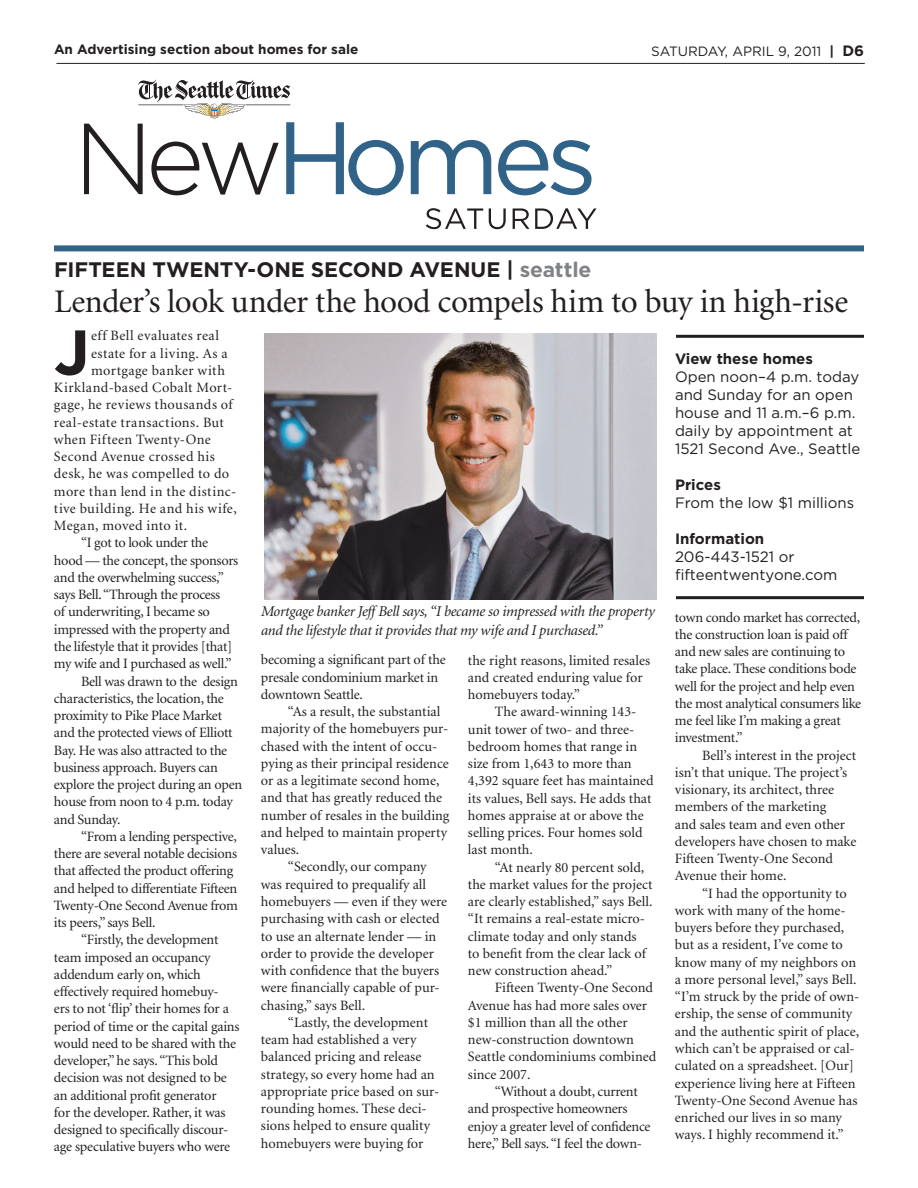
<style>
.page{position:relative;width:918px;height:1188px;background:#fff}
.page>*{position:absolute;margin:0;border:0;box-sizing:border-box;transform-origin:0 0}
.t1{font:700 63.6px "Gotham";color:#231f20}
.t2{font:33px "Minion";letter-spacing:-.015em;color:#231f20}
.t3{font:700 21px "Gotham";color:#231f20}
.t4{font:15px/18px "Gotham";color:#231f20}
.t5{font:italic 15px/19.5px "Minion";letter-spacing:-.02em;color:#231f20}
.t6{font:700 15px "Gotham";color:#231f20}
.t7{font:14.25px/17.2px "Minion";letter-spacing:-.005em;color:#231f20}
.t8{font:14.25px "Minion";letter-spacing:-.025em;color:#231f20}
.t9{font:14.25px "Minion";letter-spacing:.03em;color:#231f20}
.t10{font:14.25px "Minion";letter-spacing:.035em;color:#231f20}
.t11{font:14.25px "Minion";letter-spacing:.04em;color:#231f20}
.t12{font:14.25px "Minion";letter-spacing:.02em;color:#231f20}
.t13{font:700 13.5px "Gotham";color:#231f20}
.t14{font:13.5px "Gotham";color:#231f20}
.s1{font-weight:700}
.s2{font-weight:700;font-size:15px}
.s3{color:#808285}
</style>
<div class="page">
<hr style="left:56px;top:63px;width:809px;height:1px;background:#231f20">
<div style="left:54px;top:245px;width:810px;height:6px;background:#316287"></div>
<svg style="left:426px;top:208px;width:171px;height:21px"></svg>
<svg style="left:84px;top:80px;width:508px;height:115px"></svg>
<img style="left:264px;top:334px;width:393px;height:265px">
<hr style="left:676px;top:596px;width:188px;height:3px;background:#231f20">
<hr style="left:676px;top:335px;width:188px;height:3px;background:#231f20">
<p class="t13" style="left:54px;top:41px;width:306px">An Advertising section about homes for sale</p>
<p class="t14" style="left:651px;top:43px;width:214px">SATURDAY, April 9, 2011 <span class="s1">|</span> <span class="s2">D6</span></p>
<h3 class="t3" style="left:54px;top:257px;width:539px">fifteen twenty-one second avenue | <span class="s3">seattle</span></h3>
<h2 class="t2" style="left:54px;top:285px;width:796px">Lender’s look under the hood compels him to buy in high-rise</h2>
<p class="t6" style="left:675px;top:350px;width:139px">View these homes</p>
<p class="t4" style="left:675px;top:367px;width:187px">Open noon–4 p.m. today and Sunday for an open house and 11 a.m.–6 p.m. daily by appointment at<br>1521 Second Ave., Seattle</p>
<p class="t6" style="left:675px;top:476px;width:47px">Prices</p>
<p class="t4" style="left:675px;top:493px;width:181px">From the low $1 millions</p>
<p class="t6" style="left:675px;top:530px;width:91px">I nformation</p>
<p class="t4" style="left:675px;top:547px;width:164px">206-443-1521 or fifteentwentyone.com</p>
<h1 class="t1" style="left:54px;top:316px;width:37px">J</h1>
<p class="t10" style="left:91px;top:329px;width:130px">eff Bell evaluates real</p>
<p class="t9" style="left:91px;top:346px;width:138px">estate for a living. As a</p>
<p class="t9" style="left:91px;top:363px;width:135px">mortgage banker with</p>
<p class="t9" style="left:54px;top:381px;width:180px">Kirkland-based Cobalt Mort-</p>
<p class="t10" style="left:54px;top:398px;width:180px">gage, he reviews thousands of</p>
<p class="t10" style="left:54px;top:415px;width:172px">real-estate transactions. But</p>
<p class="t9" style="left:54px;top:432px;width:158px">when Fifteen Twenty-One</p>
<p class="t9" style="left:54px;top:450px;width:162px">Second Avenue crossed his</p>
<p class="t9" style="left:54px;top:467px;width:177px">desk, he was compelled to do</p>
<p class="t9" style="left:54px;top:484px;width:184px">more than lend in the distinc-</p>
<p class="t11" style="left:54px;top:501px;width:184px">tive building. He and his wife,</p>
<p class="t12" style="left:54px;top:519px;width:135px">Megan, moved into it.</p>
<p class="t8" style="left:81px;top:536px;width:129px">“I got to look under the</p>
<p class="t8" style="left:54px;top:553px;width:186px">hood — the concept, the sponsors</p>
<p class="t8" style="left:54px;top:570px;width:171px">and the overwhelming success,”</p>
<p class="t8" style="left:54px;top:588px;width:168px">says Bell. “Through the process</p>
<p class="t8" style="left:54px;top:605px;width:157px">of underwriting, I became so</p>
<p class="t8" style="left:54px;top:622px;width:177px">impressed with the property and</p>
<p class="t8" style="left:54px;top:639px;width:180px">the lifestyle that it provides [that]</p>
<p class="t8" style="left:54px;top:657px;width:179px">my wife and I purchased as well.”</p>
<p class="t7" style="left:81px;top:673px;width:159px">Bell was drawn to the design</p>
<p class="t7" style="left:54px;top:690px;width:171px">characteristics, the location, the</p>
<p class="t7" style="left:54px;top:707px;width:170px">proximity to Pike Place Market</p>
<p class="t7" style="left:54px;top:725px;width:180px">and the protected views of Elliott</p>
<p class="t7" style="left:54px;top:742px;width:175px">Bay. He was also attracted to the</p>
<p class="t7" style="left:54px;top:759px;width:166px">business approach. Buyers can</p>
<p class="t7" style="left:54px;top:776px;width:190px">explore the project during an open</p>
<p class="t7" style="left:54px;top:794px;width:180px">house from noon to 4 p.m. today</p>
<p class="t7" style="left:54px;top:811px;width:68px">and Sunday.</p>
<p class="t7" style="left:81px;top:828px;width:157px">“From a lending perspective,</p>
<p class="t7" style="left:54px;top:845px;width:185px">there are several notable decisions</p>
<p class="t7" style="left:54px;top:863px;width:181px">that affected the product offering</p>
<p class="t7" style="left:54px;top:880px;width:185px">and helped to differentiate Fifteen</p>
<p class="t8" style="left:54px;top:898px;width:185px">Twenty-One Second Avenue from</p>
<p class="t7" style="left:54px;top:914px;width:103px">its peers,” says Bell.</p>
<p class="t7" style="left:81px;top:932px;width:139px">“Firstly, the development</p>
<p class="t7" style="left:54px;top:949px;width:158px">team imposed an occupancy</p>
<p class="t7" style="left:54px;top:966px;width:148px">addendum early on, which</p>
<p class="t7" style="left:54px;top:984px;width:166px">effectively required homebuy-</p>
<p class="t7" style="left:54px;top:1001px;width:176px">ers to not ‘flip’ their homes for a</p>
<p class="t7" style="left:54px;top:1018px;width:187px">period of time or the capital gains</p>
<p class="t7" style="left:54px;top:1035px;width:184px">would need to be shared with the</p>
<p class="t7" style="left:54px;top:1053px;width:166px">developer,” he says. “This bold</p>
<p class="t7" style="left:54px;top:1070px;width:174px">decision was not designed to be</p>
<p class="t7" style="left:54px;top:1087px;width:164px">an additional profit generator</p>
<p class="t7" style="left:54px;top:1104px;width:173px">for the developer. Rather, it was</p>
<p class="t7" style="left:54px;top:1122px;width:176px">designed to specifically discour-</p>
<p class="t7" style="left:54px;top:1139px;width:178px">age speculative buyers who were</p>
<p class="t5" style="left:261px;top:602px;width:395px">Mortgage banker Jeff Bell says, “I became so impressed with the property and the lifestyle that it provides that my wife and I purchased.”</p>
<p class="t7" style="left:675px;top:609px;width:188px">town condo market has corrected, the construction loan is paid off and new sales are continuing to take place. These conditions bode well for the project and help even the most analytical consumers like me feel like I’m making a great investment.”</p>
<p class="t7" style="left:675px;top:747px;width:183px;text-indent:27px">Bell’s interest in the project isn’t that unique. The project’s visionary, its architect, three members of the marketing<br>and sales team and even other developers have chosen to make<br>Fifteen Twenty-One Second<br>Avenue their home.</p>
<p class="t7" style="left:675px;top:885px;width:186px;text-indent:27px">“I had the opportunity to work with many of the home&shy;buyers before they purchased, but as a resident, I’ve come to know many of my neighbors on a more personal level,” says Bell. “I’m struck by the pride of own&shy;ership, the sense of community and the authentic spirit of place, which can’t be appraised or cal&shy;culated on a spreadsheet. [Our] experience living here at Fifteen<br>Twenty-One Second Avenue has enriched our lives in so many ways. I highly recommend it.”</p>
<p class="t7" style="left:261px;top:652px;width:186px">becoming a significant part of the presale condominium market in downtown Seattle.</p>
<p class="t7" style="left:288px;top:704px;width:154px">“As a result, the substantial</p>
<p class="t7" style="left:261px;top:721px;width:189px">majority of the homebuyers pur-</p>
<p class="t7" style="left:261px;top:738px;width:178px">chased with the intent of occu-</p>
<p class="t7" style="left:261px;top:755px;width:189px">pying as their principal residence</p>
<p class="t7" style="left:261px;top:773px;width:180px">or as a legitimate second home,</p>
<p class="t7" style="left:261px;top:790px;width:183px">and that has greatly reduced the</p>
<p class="t7" style="left:261px;top:807px;width:190px">number of resales in the building</p>
<p class="t7" style="left:261px;top:824px;width:188px">and helped to maintain property</p>
<p class="t7" style="left:261px;top:842px;width:40px">values.</p>
<p class="t7" style="left:288px;top:859px;width:140px">“Secondly, our company</p>
<p class="t7" style="left:261px;top:876px;width:167px">was required to prequalify all</p>
<p class="t7" style="left:261px;top:893px;width:188px">homebuyers — even if they were</p>
<p class="t7" style="left:261px;top:911px;width:180px">purchasing with cash or elected</p>
<p class="t7" style="left:261px;top:928px;width:177px">to use an alternate lender — in</p>
<p class="t7" style="left:261px;top:945px;width:174px">order to provide the developer</p>
<p class="t7" style="left:261px;top:962px;width:180px">with confidence that the buyers</p>
<p class="t7" style="left:261px;top:980px;width:180px">were financially capable of pur-</p>
<p class="t7" style="left:261px;top:997px;width:106px">chasing,” says Bell.</p>
<p class="t7" style="left:288px;top:1014px;width:142px">“Lastly, the development</p>
<p class="t7" style="left:261px;top:1031px;width:157px">team had established a very</p>
<p class="t7" style="left:261px;top:1049px;width:162px">balanced pricing and release</p>
<p class="t7" style="left:261px;top:1066px;width:175px">strategy, so every home had an</p>
<p class="t7" style="left:261px;top:1083px;width:180px">appropriate price based on sur-</p>
<p class="t7" style="left:261px;top:1100px;width:167px">rounding homes. These deci-</p>
<p class="t7" style="left:261px;top:1118px;width:171px">sions helped to ensure quality</p>
<p class="t7" style="left:261px;top:1135px;width:164px">homebuyers were buying for</p>
<p class="t7" style="left:468px;top:652px;width:184px">the right reasons, limited resales and created enduring value for homebuyers today.”</p>
<p class="t7" style="left:468px;top:704px;width:187px;text-indent:27px">The award-winning 143- unit tower of two- and three&shy;bedroom homes that range in size from 1,643 to more than<br>4,392 square feet has maintained its values, Bell says. He adds that homes appraise at or above the selling prices. Four homes sold last month.</p>
<p class="t7" style="left:468px;top:859px;width:186px;text-indent:27px">“At nearly 80 percent sold, the market values for the project are clearly established,” says Bell. “It remains a real-estate micro&shy;climate today and only stands<br>to benefit from the clear lack of new construction ahead.”</p>
<p class="t7" style="left:468px;top:980px;width:190px;text-indent:27px">Fifteen Twenty-One Second<br>Avenue has had more sales over $1 million than all the other new-construction downtown<br>Seattle condominiums combined since 2007.</p>
<p class="t7" style="left:468px;top:1083px;width:184px;text-indent:27px">“Without a doubt, current and prospective homeowners enjoy a greater level of confidence here,” Bell says. “I feel the down-</p>
</div>
